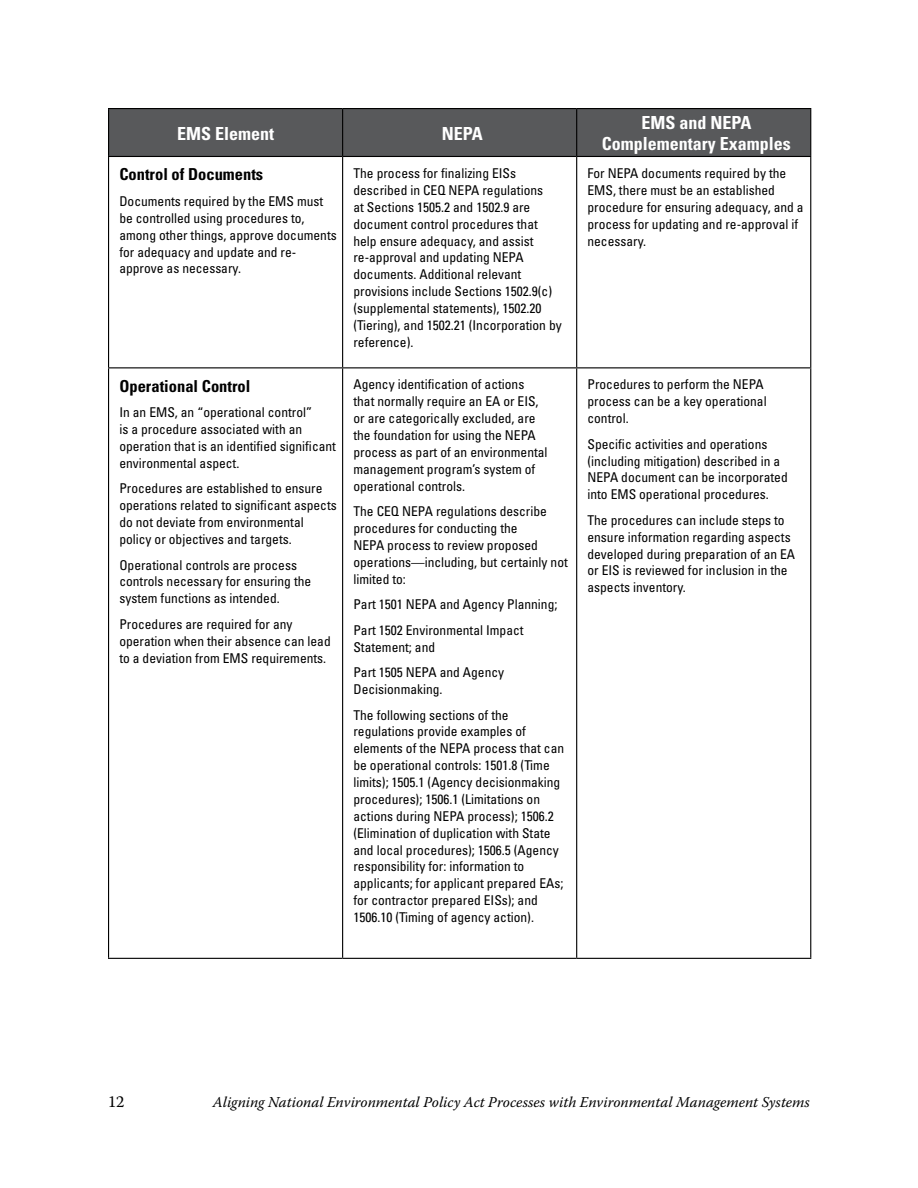
<style>
.page{position:relative;width:918px;height:1188px;background:#fff}
.page>*{position:absolute;margin:0;border:0;box-sizing:border-box;transform-origin:0 0}
.t1{font:700 condensed 18px/21.6px "Univers";color:#fff;text-align:center}
.t2{font:700 condensed 16.5px "Univers";color:#000}
.t3{font:16.5px "Warnock Pro";color:#000}
.t4{font:italic 15px "Warnock Pro";color:#000}
.t5{font:condensed 13.5px/16.8px "Univers";color:#000}
</style>
<div class="page">
<div style="left:109px;top:109px;width:701px;height:47px;background:#58595b"></div>
<hr style="left:108px;top:108px;width:235px;height:1px;background:#000">
<hr style="left:108px;top:109px;width:1px;height:47px;background:#000">
<hr style="left:343px;top:108px;width:234px;height:1px;background:#000">
<hr style="left:342px;top:109px;width:1px;height:47px;background:#000">
<hr style="left:577px;top:108px;width:234px;height:1px;background:#000">
<hr style="left:576px;top:109px;width:1px;height:47px;background:#000">
<hr style="left:810px;top:109px;width:1px;height:47px;background:#000">
<hr style="left:108px;top:156px;width:235px;height:1px;background:#000">
<hr style="left:108px;top:157px;width:1px;height:210px;background:#000">
<hr style="left:343px;top:156px;width:234px;height:1px;background:#000">
<hr style="left:342px;top:157px;width:1px;height:210px;background:#000">
<hr style="left:577px;top:156px;width:234px;height:1px;background:#000">
<hr style="left:576px;top:157px;width:1px;height:210px;background:#000">
<hr style="left:810px;top:157px;width:1px;height:210px;background:#000">
<hr style="left:108px;top:367px;width:235px;height:1px;background:#000">
<hr style="left:108px;top:368px;width:1px;height:590px;background:#000">
<hr style="left:343px;top:367px;width:234px;height:1px;background:#000">
<hr style="left:342px;top:368px;width:1px;height:590px;background:#000">
<hr style="left:577px;top:367px;width:234px;height:1px;background:#000">
<hr style="left:576px;top:368px;width:1px;height:590px;background:#000">
<hr style="left:810px;top:368px;width:1px;height:590px;background:#000">
<hr style="left:108px;top:958px;width:235px;height:1px;background:#000">
<hr style="left:343px;top:958px;width:234px;height:1px;background:#000">
<hr style="left:577px;top:958px;width:234px;height:1px;background:#000">
<h1 class="t1" style="left:177px;top:122px;width:99px">EMS Element</h1>
<h1 class="t1" style="left:442px;top:122px;width:43px">NEPA</h1>
<h1 class="t1" style="left:602px;top:112px;width:190px">EMS and NEPA<br>Complementary Examples</h1>
<p class="t2" style="left:119px;top:164px;width:145px">Control of Documents</p>
<p class="t5" style="left:119px;top:193px;width:219px">Documents required by the EMS must be controlled using procedures to, among other things, approve documents for adequacy and update and re&shy;approve as necessary.</p>
<p class="t5" style="left:353px;top:165px;width:210px">The process for finalizing EISs described in CEQ NEPA regulations<br>at Sections 1505.2 and 1502.9 are document control procedures that help ensure adequacy, and assist re-approval and updating NEPA documents. Additional relevant provisions include Sections 1502.9(c) (supplemental statements), 1502.20 (Tiering), and 1502.21 (Incorporation by reference).</p>
<p class="t5" style="left:587px;top:165px;width:218px">For NEPA documents required by the<br>EMS, there must be an established procedure for ensuring adequacy, and a process for updating and re-approval if necessary.</p>
<p class="t2" style="left:119px;top:376px;width:133px">Operational Control</p>
<p class="t5" style="left:119px;top:404px;width:218px">In an EMS, an “operational control”<br>is a procedure associated with an operation that is an identified significant environmental aspect.</p>
<p class="t5" style="left:119px;top:480px;width:219px">Procedures are established to ensure operations related to significant aspects do not deviate from environmental policy or objectives and targets.</p>
<p class="t5" style="left:119px;top:556px;width:193px">Operational controls are process controls necessary for ensuring the system functions as intended.</p>
<p class="t5" style="left:119px;top:615px;width:213px">Procedures are required for any operation when their absence can lead to a deviation from EMS requirements.</p>
<p class="t5" style="left:353px;top:376px;width:196px">Agency identification of actions that normally require an EA or EIS, or are categorically excluded, are the foundation for using the NEPA process as part of an environmental management program’s system of operational controls.</p>
<p class="t5" style="left:353px;top:503px;width:216px">The CEQ NEPA regulations describe procedures for conducting the<br>NEPA process to review proposed operations—including, but certainly not limited to:</p>
<p class="t5" style="left:353px;top:591px;width:206px;line-height:25.5px">Part 1501 NEPA and Agency Planning;<br>Part 1502 Environmental Impact</p>
<p class="t5" style="left:353px;top:634px;width:152px;line-height:25.5px">Statement; and<br>Part 1505 NEPA and Agency</p>
<p class="t5" style="left:353px;top:676px;width:157px;line-height:25.5px">Decisionmaking.<br>The following sections of the</p>
<p class="t5" style="left:353px;top:723px;width:212px">regulations provide examples of elements of the NEPA process that can be operational controls: 1501.8 (Time limits); 1505.1 (Agency decisionmaking procedures); 1506.1 (Limitations on actions during NEPA process); 1506.2 (Elimination of duplication with State and local procedures); 1506.5 (Agency responsibility for: information to applicants; for applicant prepared EAs; for contractor prepared EISs); and 1506.10 (Timing of agency action).</p>
<p class="t5" style="left:587px;top:376px;width:181px">Procedures to perform the NEPA process can be a key operational control.</p>
<p class="t5" style="left:587px;top:435px;width:202px">Specific activities and operations (including mitigation) described in a NEPA document can be incorporated into EMS operational procedures.</p>
<p class="t5" style="left:587px;top:511px;width:209px">The procedures can include steps to ensure information regarding aspects developed during preparation of an EA or EIS is reviewed for inclusion in the aspects inventory.</p>
<p class="t3" style="left:108px;top:1091px;width:9px">12</p>
<p class="t4" style="left:213px;top:1093px;width:599px">Aligning National Environmental Policy Act Processes with Environmental Management Systems</p>
</div>
